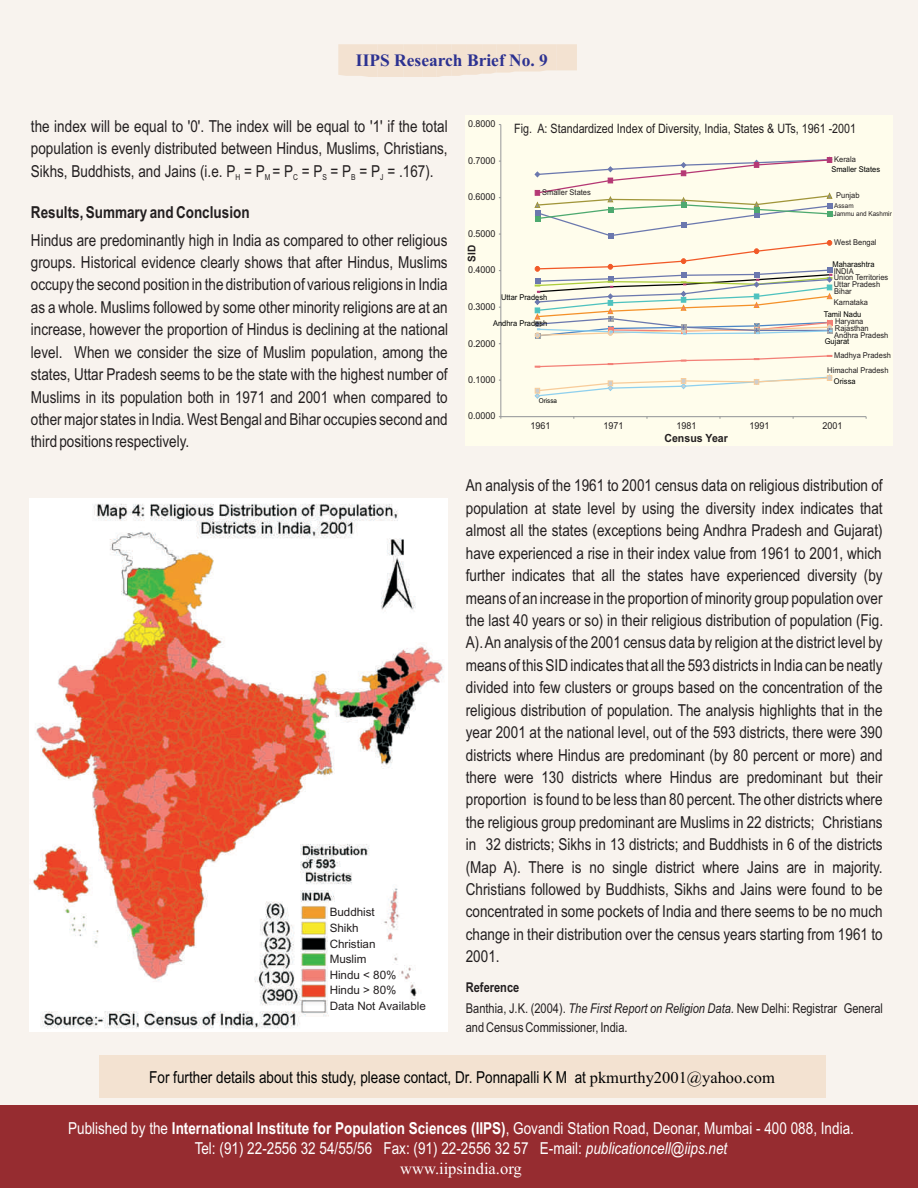
<style>
.page{position:relative;width:918px;height:1188px;background:#f8f3ee}
.page>*{position:absolute;margin:0;border:0;box-sizing:border-box;transform-origin:0 0}
.t1{font:700 17.4px "Times New Roman";color:#2d3291}
.t2{font:16.5px/22.4px "Arial Narrow";color:#231f20;text-align:justify}
.t3{font:16.5px/20px "Arial Narrow";color:#fff;text-align:center}
.t4{font:16.5px "Arial Narrow";color:#010202}
.t5{font:700 16.5px "Arial Narrow";color:#231f20}
.t6{font:16.5px "Times New Roman";color:#fff}
.t7{font:13.5px/21.5px "Arial Narrow";color:#231f20}
.t8{font:12.9px "Arial";color:#231f20;scale:.83 1}
.t9{font:11.55px/15.6px "Arial Unicode MS";color:#231f20}
.t10{font:700 11.25px "Arial";color:#231f20;scale:.94 1}
.t11{font:700 10.65px "Arial";color:#231f20;scale:.94 1}
.t12{font:9.6px "Arial";color:#231f20;scale:.94 1}
.t13{font:8.25px "Arial Narrow";color:#231f20}
.t14{font:7.95px/15.3px "Arial";color:#231f20;scale:.94 1}
.t15{font:7.95px "Arial";color:#010202;scale:.94 1}
.t16{font:6.75px/7.8px "Arial";color:#231f20;scale:.94 1}
.t17{font:6.75px "Arial";color:#010202;scale:.94 1}
.s1{font-weight:700}
.s2{font-style:italic}
.s3{font-family:"Times New Roman"}
</style>
<div class="page">
<div style="left:465px;top:116px;width:428px;height:330px;background:#fffdec"></div>
<hr style="left:500px;top:125px;width:1px;height:292px;background:#939598">
<hr style="left:501px;top:416px;width:365px;height:1px;background:#939598">
<svg style="left:534px;top:156px;width:299px;height:183px"></svg>
<svg style="left:535px;top:355px;width:298px;height:13px"></svg>
<svg style="left:534px;top:374px;width:299px;height:25px"></svg>
<svg style="left:338px;top:44px;width:239px;height:33px;background:#f3e3d3"></svg>
<div style="left:0;top:1105px;width:918px;height:83px;background:#962c30"></div>
<div style="left:99px;top:1055px;width:726px;height:42px;background:#f3e2d1"></div>
<img style="left:30px;top:498px;width:418px;height:534px">
<div style="left:328px;top:907px;width:52px;height:107px;background:#fff"></div>
<div style="left:370px;top:999px;width:38px;height:17px;background:#fff"></div>
<p class="t1" style="left:356px;top:54px;width:193px">IIPS Research Brief No. 9</p>
<p class="t2" style="left:31px;top:116px;width:418px">the index will be equal to '0'. The index will be equal to '1' if the total population is evenly distributed between Hindus, Muslims, Christians, Sikhs, Buddhists, and Jains (i.e. P = P = P = P = P = P = .167).</p>
<p class="t13" style="left:235px;top:174px;width:6px">H</p>
<p class="t13" style="left:265px;top:174px;width:7px">M</p>
<p class="t13" style="left:293px;top:174px;width:6px">C</p>
<p class="t13" style="left:322px;top:174px;width:6px">S</p>
<p class="t13" style="left:351px;top:174px;width:6px">B</p>
<p class="t13" style="left:380px;top:174px;width:5px">J</p>
<p class="t5" style="left:31px;top:206px;width:220px">Results, Summary and Conclusion</p>
<p class="t2" style="left:31px;top:230px;width:419px">Hindus are predominantly high in India as compared to other religious groups. Historical evidence clearly shows that after Hindus, Muslims occupy the second position in the distribution of various religions in India as a whole. Muslims followed by some other minority religions are at an increase, however the proportion of Hindus is declining at the national level. When we consider the size of Muslim population, among the states, Uttar Pradesh seems to be the state with the highest number of Muslims in its population both in 1971 and 2001 when compared to other major states in India. West Bengal and Bihar occupies second and third positions respectively.</p>
<p class="t9" style="left:330px;top:906px;width:98px">Buddhist<br>Shikh<br>Christian<br>Muslim<br>Hindu &lt; 80%<br>Hindu &gt; 80%<br>Data Not Available</p>
<p class="t12" style="left:468px;top:120px;width:31px">0.8000</p>
<p class="t8" style="left:514px;top:124px;width:413px">Fig. A: Standardized Index of Diversity, India, States &amp; UTs, 1961 -2001</p>
<p class="t14" style="left:834px;top:152px;width:25px">Kerala</p>
<p class="t14" style="left:542px;top:185px;width:53px">Smaller States</p>
<p class="t14" style="left:836px;top:188px;width:26px">Punjab</p>
<p class="t16" style="left:834px;top:202px;width:63px">Assam<br>Jammu and Kashmir</p>
<p class="t14" style="left:834px;top:235px;width:47px">West Bengal</p>
<p class="t12" style="left:468px;top:157px;width:31px">0.7000</p>
<p class="t15" style="left:831px;top:166px;width:53px">Smaller States</p>
<p class="t12" style="left:468px;top:193px;width:31px">0.6000</p>
<p class="t12" style="left:468px;top:230px;width:31px">0.5000</p>
<p class="t11" style="left:468px;top:262px;width:20px;rotate:-90deg">SID</p>
<p class="t15" style="left:832px;top:261px;width:46px">Maharashtra</p>
<p class="t14" style="left:834px;top:268px;width:60px;line-height:6.4px">INDIA<br>Union Territories</p>
<p class="t12" style="left:468px;top:266px;width:31px">0.4000</p>
<p class="t14" style="left:834px;top:282px;width:51px;line-height:6.8px">Uttar Pradesh<br>Bihar</p>
<p class="t15" style="left:824px;top:311px;width:41px">Tamil Nadu</p>
<p class="t14" style="left:835px;top:318px;width:37px;line-height:6.9px">Haryana<br>Rajasthan</p>
<p class="t15" style="left:501px;top:294px;width:51px">Uttar Pradesh</p>
<p class="t14" style="left:834px;top:295px;width:38px">Karnataka</p>
<p class="t12" style="left:468px;top:303px;width:31px">0.3000</p>
<p class="t15" style="left:493px;top:320px;width:59px">Andhra Pradesh</p>
<p class="t14" style="left:834px;top:328px;width:59px">Andhra Pradesh</p>
<p class="t15" style="left:825px;top:338px;width:28px">Gujarat</p>
<p class="t12" style="left:468px;top:340px;width:31px">0.2000</p>
<p class="t12" style="left:468px;top:376px;width:31px">0.1000</p>
<p class="t12" style="left:468px;top:412px;width:31px">0.0000</p>
<p class="t14" style="left:827px;top:348px;width:69px;text-align:right">Madhya Pradesh<br>Himachal Pradesh</p>
<p class="t17" style="left:539px;top:398px;width:21px">Orissa</p>
<p class="t15" style="left:834px;top:378px;width:25px">Orissa</p>
<p class="t12" style="left:530px;top:422px;width:23px">1961</p>
<p class="t12" style="left:603px;top:422px;width:23px">1971</p>
<p class="t12" style="left:677px;top:422px;width:23px">1981</p>
<p class="t12" style="left:750px;top:422px;width:23px">1991</p>
<p class="t12" style="left:823px;top:422px;width:23px">2001</p>
<p class="t10" style="left:664px;top:433px;width:69px">Census Year</p>
<p class="t2" style="left:466px;top:476px;width:419px">An analysis of the 1961 to 2001 census data on religious distribution of population at state level by using the diversity index indicates that almost all the states (exceptions being Andhra Pradesh and Gujarat) have experienced a rise in their index value from 1961 to 2001, which further indicates that all the states have experienced diversity (by means of an increase in the proportion of minority group population over the last 40 years or so) in their religious distribution of population (Fig.<br>A). An analysis of the 2001 census data by religion at the district level by means of this SID indicates that all the 593 districts in India can be neatly divided into few clusters or groups based on the concentration of the religious distribution of population. The analysis highlights that in the year 2001 at the national level, out of the 593 districts, there were 390 districts where Hindus are predominant (by 80 percent or more) and there were 130 districts where Hindus are predominant but their proportion is found to be less than 80 percent. The other districts where the religious group predominant are Muslims in 22 districts; Christians in 32 districts; Sikhs in 13 districts; and Buddhists in 6 of the districts (Map A). There is no single district where Jains are in majority.<br>Christians followed by Buddhists, Sikhs and Jains were found to be concentrated in some pockets of India and there seems to be no much change in their distribution over the census years starting from 1961 to 2001.</p>
<p class="t7" style="left:466px;top:978px;width:419px"><span class="s1">Reference<br></span>Banthia, J.K. (2004). <span class="s2">The First Report on Religion Data.</span> New Delhi: Registrar General</p>
<p class="t7" style="left:466px;top:1018px;width:163px">and Census Commissioner, India.</p>
<p class="t4" style="left:149px;top:1071px;width:627px">For further details about this study, please contact, Dr. Ponnapalli K M at <span class="s3">pkmurthy2001@yahoo.com</span></p>
<p class="t3" style="left:68px;top:1120px;width:787px">Published by the <span class="s1">International Institute for Population Sciences (IIPS)</span>, Govandi Station Road, Deonar, Mumbai - 400 088, India.<br>Tel: (91) 22-2556 32 54/55/56 Fax: (91) 22-2556 32 57 E-mail: <span class="s2">publicationcell@iips.net</span></p>
<p class="t6" style="left:400px;top:1162px;width:123px">www.iipsindia.org</p>
</div>
